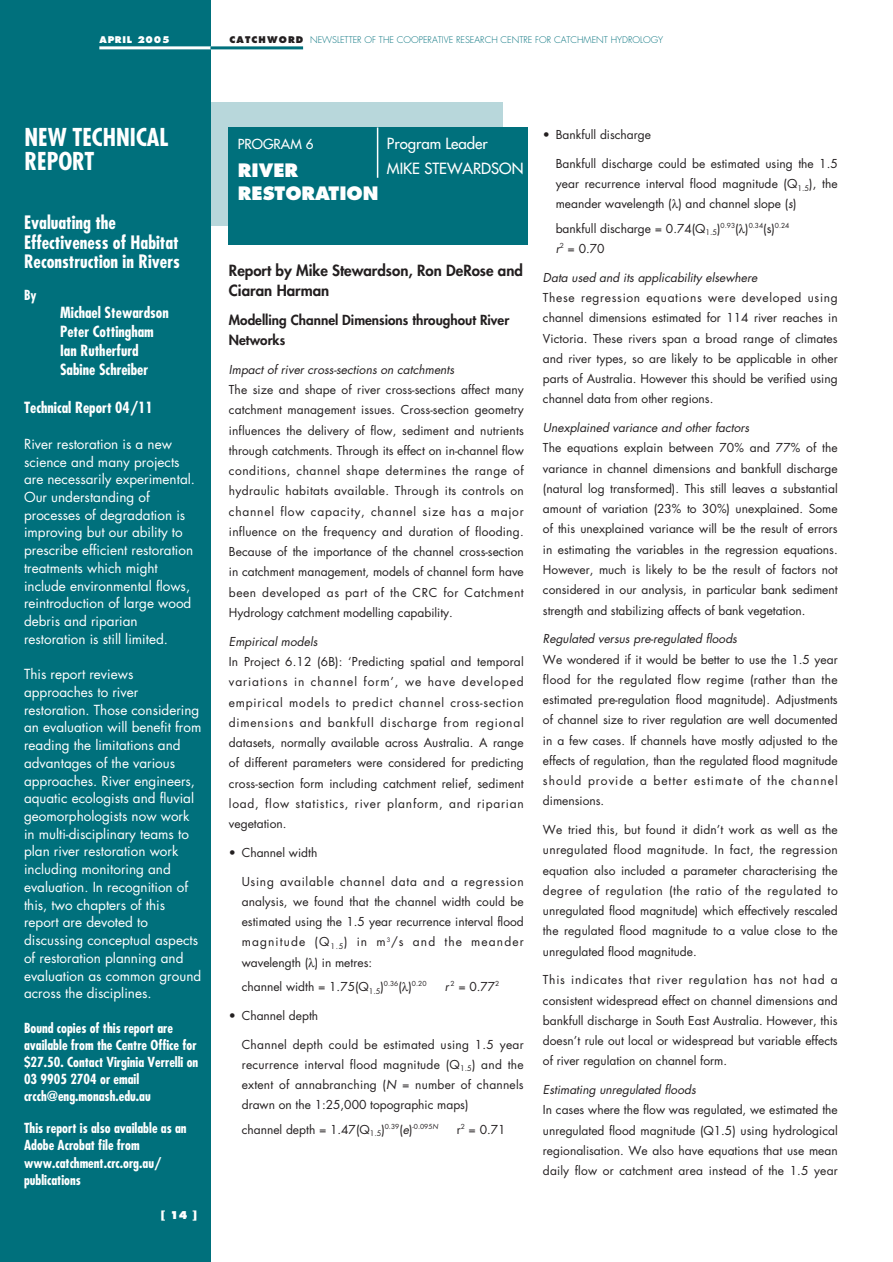
<style>
.page{position:relative;width:893px;height:1262px;background:#fff}
.page>*{position:absolute;margin:0;border:0;box-sizing:border-box;transform-origin:0 0}
.t1{font:700 condensed 24px/24px "Futura";color:#fff}
.t2{font:700 condensed 18px/19.5px "Futura";color:#fff}
.t3{font:800 18px/22.5px "Futura";color:#fff}
.t4{font:700 condensed 15px/19px "Futura";color:#fff}
.t5{font:800 15px/20.2px "Futura";color:#231f20}
.t6{font:15px/25.5px "Futura";color:#fff}
.t7{font:13.5px/17.7px "Futura";color:#fff}
.t8{font:700 condensed 13.5px/17.1px "Futura";color:#fff}
.t9{font:800 13.5px/20.2px "Futura";color:#231f20}
.t10{font:13.5px "Futura";color:#fff}
.t11{font:12px/20.2px "Futura";color:#231f20;text-align:justify}
.t12{font:italic 12px "Futura";color:#231f20}
.t13{font:800 10.5px "Futura";color:#fff}
.t14{font:300 9px "Futura";color:#00707c}
.t15{font:800 9px "Futura";letter-spacing:.085em;color:#fff}
.s1{font-weight:800;color:#231f20}
.s2{font-style:italic}
</style>
<div class="page">
<div style="left:196px;top:102px;width:306px;height:123px;background:#b8d7db"></div>
<div style="left:228px;top:127px;width:299px;height:118px;background:#00707c"></div>
<hr style="left:377px;top:127px;width:1px;height:51px;background:#fff">
<div style="left:0;top:0;width:210px;height:1261px;background:#00707c"></div>
<hr style="left:99px;top:46px;width:113px;height:3px;background:#fff">
<hr style="left:210px;top:46px;width:93px;height:3px;background:#00707c">
<p class="t15" style="left:99px;top:36px;width:72px">APRIL 2005</p>
<p class="t14" style="left:229px;top:36px;width:435px"><span class="s1">CATCHWORD</span> NEWSLETTER OF THE COOPERATIVE RESEARCH CENTRE FOR CATCHMENT HYDROLOGY</p>
<h1 class="t1" style="left:25px;top:127px;width:145px">NEW TECHNICAL<br>REPORT</h1>
<h2 class="t2" style="left:24px;top:214px;width:157px">Evaluating the<br>Effectiveness of Habitat<br>Reconstruction in Rivers</h2>
<p class="t8" style="left:24px;top:287px;width:14px">By</p>
<p class="t4" style="left:60px;top:304px;width:110px">Michael Stewardson<br>Peter Cottingham<br>Ian Rutherfurd<br>Sabine Schreiber</p>
<p class="t4" style="left:24px;top:399px;width:130px">Technical Report 04/11</p>
<p class="t7" style="left:24px;top:436px;width:172px">River restoration is a new science and many projects are necessarily experimental.<br>Our understanding of processes of degradation is improving but our ability to prescribe efficient restoration treatments which might include environmental flows, reintroduction of large wood debris and riparian restoration is still limited.</p>
<p class="t7" style="left:24px;top:666px;width:179px">This report reviews approaches to river restoration. Those considering an evaluation will benefit from reading the limitations and advantages of the various approaches. River engineers, aquatic ecologists and fluvial geomorphologists now work in multi-disciplinary teams to plan river restoration work including monitoring and evaluation. In recognition of this, two chapters of this report are devoted to discussing conceptual aspects of restoration planning and evaluation as common ground across the disciplines.</p>
<p class="t8" style="left:24px;top:1020px;width:176px">Bound copies of this report are available from the Centre Office for $27.50. Contact Virginia Verrelli on<br>03 9905 2704 or email crcch@eng.monash.edu.au</p>
<p class="t8" style="left:24px;top:1121px;width:164px">This report is also available as an<br>Adobe Acrobat file from www.catchment.crc.org.au/ publications</p>
<p class="t13" style="left:161px;top:1210px;width:38px">[ 14 ]</p>
<p class="t10" style="left:238px;top:137px;width:77px">PROGRAM 6</p>
<h2 class="t3" style="left:238px;top:161px;width:142px">RIVER<br>RESTORATION</h2>
<p class="t6" style="left:387px;top:131px;width:138px">Program Leader<br>MIKE STEWARDSON</p>
<p class="t5" style="left:229px;top:261px;width:295px">Report by Mike Stewardson, Ron DeRose and<br>Ciaran Harman</p>
<p class="t9" style="left:229px;top:311px;width:282px">Modelling Channel Dimensions throughout River<br>Networks</p>
<p class="t12" style="left:229px;top:364px;width:227px">Impact of river cross-sections on catchments</p>
<p class="t11" style="left:229px;top:380px;width:296px">The size and shape of river cross-sections affect many catchment management issues. Cross-section geometry influences the delivery of flow, sediment and nutrients through catchments. Through its effect on in-channel flow conditions, channel shape determines the range of hydraulic habitats available. Through its controls on channel flow capacity, channel size has a major influence on the frequency and duration of flooding.<br>Because of the importance of the channel cross-section in catchment management, models of channel form have been developed as part of the CRC for Catchment Hydrology catchment modelling capability.</p>
<p class="t12" style="left:229px;top:636px;width:90px">Empirical models</p>
<p class="t11" style="left:229px;top:652px;width:296px">In Project 6.12 (6B): ‘Predicting spatial and temporal variations in channel form’, we have developed empirical models to predict channel cross-section dimensions and bankfull discharge from regional datasets, normally available across Australia. A range of different parameters were considered for predicting cross-section form including catchment relief, sediment load, flow statistics, river planform, and riparian vegetation.</p>
<p class="t11" style="left:229px;top:843px;width:90px">• Channel width</p>
<p class="t11" style="left:242px;top:872px;width:283px">Using available channel data and a regression analysis, we found that the channel width could be estimated using the 1.5 year recurrence interval flood magnitude (Q<sub>1.5</sub>) in m<sup>3</sup>/s and the meander wavelength ( ) in metres:</p>
<p class="t11" style="left:242px;top:977px;width:186px">channel width = 1.75(Q<sub>1.5</sub>)<sup>0.36</sup>( )<sup>0.20</sup></p>
<p class="t11" style="left:445px;top:977px;width:56px"><span class="s2">r</span> <sup>2</sup> = 0.77<sup>2</sup></p>
<p class="t11" style="left:229px;top:1006px;width:91px">• Channel depth</p>
<p class="t11" style="left:242px;top:1035px;width:283px">Channel depth could be estimated using 1.5 year recurrence interval flood magnitude (Q<sub>1.5</sub>) and the extent of annabranching (<span class="s2">N</span> = number of channels drawn on the 1:25,000 topographic maps)</p>
<p class="t11" style="left:242px;top:1120px;width:198px">channel depth = 1.47(Q<sub>1.5</sub>)<sup>0.39</sup>(<span class="s2">e</span>)<sup>-0.095</sup><sup>N</sup></p>
<p class="t11" style="left:456px;top:1120px;width:50px">r<sup>2</sup> = 0.71</p>
<p class="t11" style="left:543px;top:125px;width:110px">• Bankfull discharge</p>
<p class="t11" style="left:555px;top:154px;width:283px">Bankfull discharge could be estimated using the 1.5 year recurrence interval flood magnitude (Q<sub>1.5</sub>), the meander wavelength ( ) and channel slope (<span class="s2">s</span>)</p>
<p class="t11" style="left:555px;top:219px;width:235px">bankfull discharge = 0.74(Q<sub>1.5</sub>)<sup>0.93</sup>( )<sup>0.34</sup>(s)<sup>0.24 </sup><span class="s2">r</span><sup>2</sup> = 0.70</p>
<p class="t12" style="left:543px;top:272px;width:216px">Data used and its applicability elsewhere</p>
<p class="t11" style="left:543px;top:289px;width:296px">These regression equations were developed using channel dimensions estimated for 114 river reaches in Victoria. These rivers span a broad range of climates and river types, so are likely to be applicable in other parts of Australia. However this should be verified using channel data from other regions.</p>
<p class="t12" style="left:543px;top:422px;width:208px">Unexplained variance and other factors</p>
<p class="t11" style="left:543px;top:439px;width:296px">The equations explain between 70% and 77% of the variance in channel dimensions and bankfull discharge (natural log transformed). This still leaves a substantial amount of variation (23% to 30%) unexplained. Some of this unexplained variance will be the result of errors in estimating the variables in the regression equations.<br>However, much is likely to be the result of factors not considered in our analysis, in particular bank sediment strength and stabilizing affects of bank vegetation.</p>
<p class="t12" style="left:543px;top:633px;width:195px">Regulated versus pre-regulated floods</p>
<p class="t11" style="left:543px;top:650px;width:296px">We wondered if it would be better to use the 1.5 year flood for the regulated flow regime (rather than the estimated pre-regulation flood magnitude). Adjustments of channel size to river regulation are well documented in a few cases. If channels have mostly adjusted to the effects of regulation, than the regulated flood magnitude should provide a better estimate of the channel dimensions.</p>
<p class="t11" style="left:543px;top:820px;width:296px">We tried this, but found it didn’t work as well as the unregulated flood magnitude. In fact, the regression equation also included a parameter characterising the degree of regulation (the ratio of the regulated to unregulated flood magnitude) which effectively rescaled the regulated flood magnitude to a value close to the unregulated flood magnitude.</p>
<p class="t11" style="left:543px;top:971px;width:296px">This indicates that river regulation has not had a consistent widespread effect on channel dimensions and bankfull discharge in South East Australia. However, this doesn’t rule out local or widespread but variable effects of river regulation on channel form.</p>
<p class="t12" style="left:543px;top:1084px;width:154px">Estimating unregulated floods</p>
<p class="t11" style="left:543px;top:1101px;width:296px">In cases where the flow was regulated, we estimated the unregulated flood magnitude (Q1.5) using hydrological regionalisation. We also have equations that use mean daily flow or catchment area instead of the 1.5 year</p>
</div>
